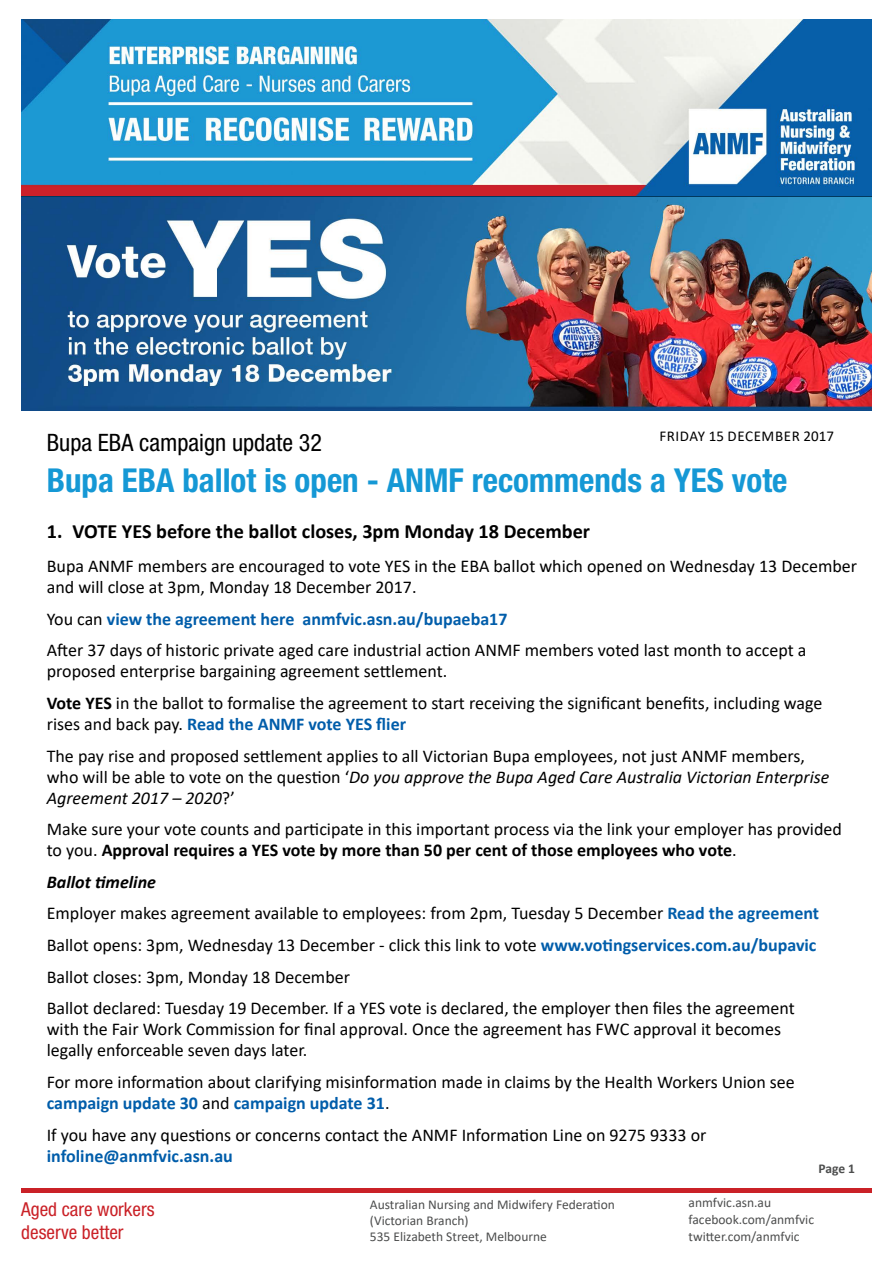
<style>
.page{position:relative;width:893px;height:1263px;background:#fff}
.page>*{position:absolute;margin:0;border:0;box-sizing:border-box;transform-origin:0 0}
.Campaign_update_numb{font:700 condensed 33px "Helvetica Neue LT Std";color:#1598d5}
.Campaign_update_numb-2{font:condensed 24px "Helvetica Neue LT Std";color:#000}
.Subheading{font:700 20.25px "Calibri";color:#000}
.t1{font:condensed 19.2px/23.1px "Helvetica Neue LT Std";color:#ca2127}
.Body{font:18px/21px "Calibri";color:#000}
.Body-2{font:700 18px "Calibri";color:#005daa}
.Body-3{font:italic 700 18px "Calibri";color:#000}
.Date{font:15px "Calibri";letter-spacing:.04em;color:#000}
.t2{font:13.5px/15.8px "Calibri";color:#4c4d4d}
.Contact_details{font:700 13.5px "Calibri";color:#4c4d4d}
.s1{font-weight:400;color:#000}
.s2{font-weight:700}
.s3{font-weight:700;color:#005daa}
.s4{font-style:italic}
</style>
<div class="page">
<img style="left:21px;top:20px;width:851px;height:176px">
<div style="left:21px;top:1188px;width:851px;height:5px;background:#ca2127"></div>
<img style="left:21px;top:198px;width:851px;height:212px">
<p class="Date" style="left:659px;top:425px;width:176px">FRIDAY 15 DECEMBER 2017</p>
<p class="Campaign_update_numb-2" style="left:47px;top:428px;width:277px">Bupa EBA campaign update 32</p>
<p class="Campaign_update_numb" style="left:47px;top:461px;width:742px">Bupa EBA ballot is open - ANMF recommends a YES vote</p>
<p class="Subheading" style="left:47px;top:517px;width:545px">1. VOTE YES before the ballot closes, 3pm Monday 18 December</p>
<p class="Body" style="left:47px;top:555px;width:812px">Bupa ANMF members are encouraged to vote YES in the EBA ballot which opened on Wednesday 13 December and will close at 3pm, Monday 18 December 2017.</p>
<p class="Body-2" style="left:47px;top:606px;width:462px"><span class="s1">You can</span> view the agreement here anmfvic.asn.au/bupaeba17</p>
<p class="Body" style="left:47px;top:639px;width:761px">After 37 days of historic private aged care industrial action ANMF members voted last month to accept a proposed enterprise bargaining agreement settlement.</p>
<p class="Body" style="left:47px;top:692px;width:777px"><span class="s2">Vote YES</span> in the ballot to formalise the agreement to start receiving the significant benefits, including wage rises and back pay. <span class="s3">Read the ANMF vote YES flier</span></p>
<p class="Body" style="left:47px;top:745px;width:784px">The pay rise and proposed settlement applies to all Victorian Bupa employees, not just ANMF members, who will be able to vote on the question ‘<span class="s4">Do you approve the Bupa Aged Care Australia Victorian Enterprise<br>Agreement 2017 – 2020</span>?’</p>
<p class="Body" style="left:47px;top:818px;width:797px">Make sure your vote counts and participate in this important process via the link your employer has provided to you. <span class="s2">Approval requires a YES vote by more than 50 per cent of those employees who vote</span>.</p>
<p class="Body-3" style="left:47px;top:869px;width:111px">Ballot timeline</p>
<p class="Body" style="left:47px;top:902px;width:774px">Employer makes agreement available to employees: from 2pm, Tuesday 5 December <span class="s3">Read the agreement</span></p>
<p class="Body" style="left:47px;top:934px;width:771px">Ballot opens: 3pm, Wednesday 13 December - click this link to vote <span class="s3">www.votingservices.com.au/bupavic</span></p>
<p class="Body" style="left:47px;top:966px;width:305px">Ballot closes: 3pm, Monday 18 December</p>
<p class="Body" style="left:47px;top:997px;width:750px">Ballot declared: Tuesday 19 December. If a YES vote is declared, the employer then files the agreement with the Fair Work Commission for final approval. Once the agreement has FWC approval it becomes legally enforceable seven days later.</p>
<p class="Body" style="left:47px;top:1071px;width:750px">For more information about clarifying misinformation made in claims by the Health Workers Union see <span class="s3">campaign update 30</span> and <span class="s3">campaign update 31</span>.</p>
<p class="Body" style="left:47px;top:1124px;width:661px">If you have any questions or concerns contact the ANMF Information Line on 9275 9333 or <span class="s3">infoline@anmfvic.asn.au</span></p>
<p class="Contact_details" style="left:819px;top:1159px;width:38px">Page 1</p>
<p class="t1" style="left:21px;top:1198px;width:135px">Aged care workers deserve better</p>
<p class="t2" style="left:370px;top:1196px;width:247px">Australian Nursing and Midwifery Federation (Victorian Branch)<br>535 Elizabeth Street, Melbourne</p>
<p class="t2" style="left:689px;top:1194px;width:84px">anmfvic.asn.au</p>
<p class="t2" style="left:689px;top:1228px;width:113px">twitter.com/anmfvic</p>
<p class="t2" style="left:689px;top:1211px;width:127px">facebook.com/anmfvic</p>
</div>
